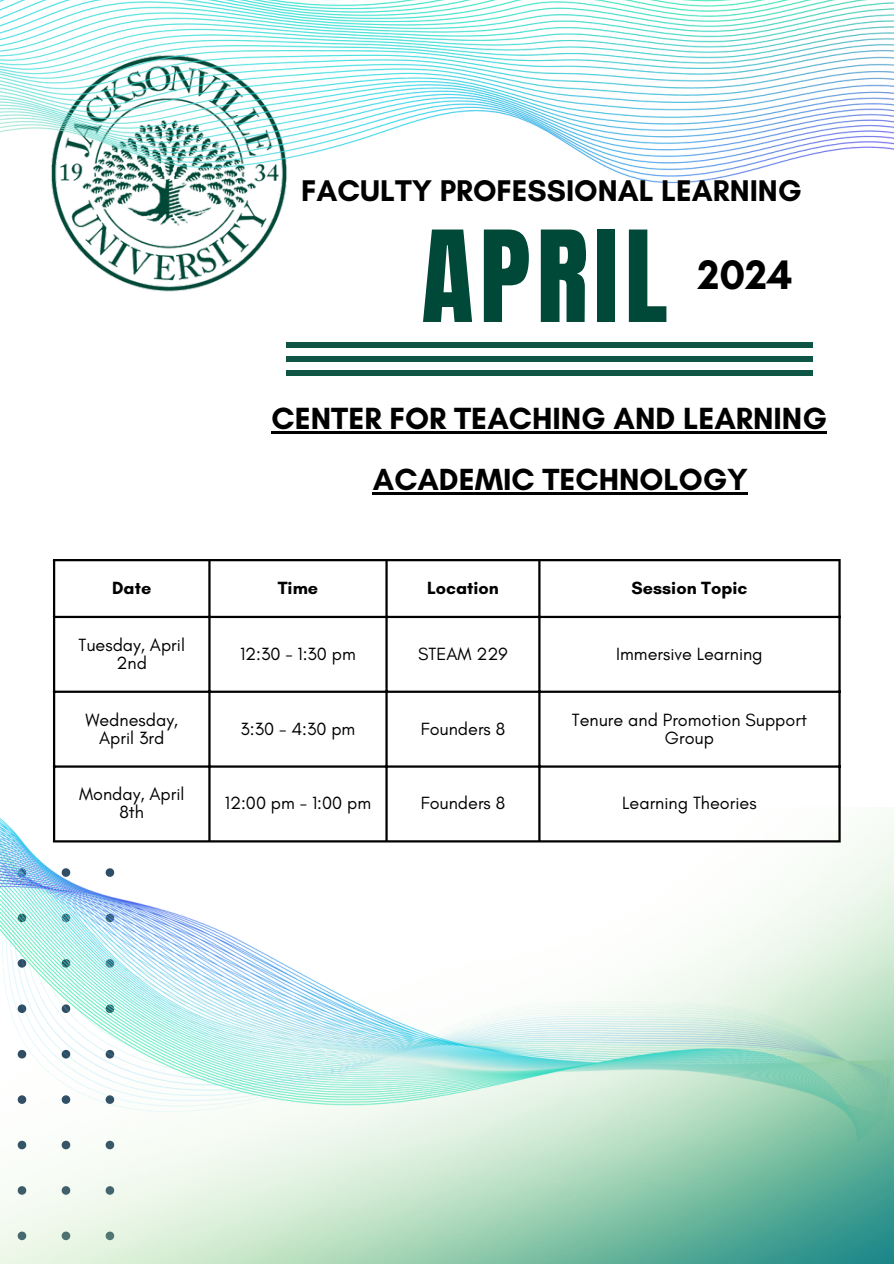
<style>
.page{position:relative;width:894px;height:1264px;background:#fff}
.page>*{position:absolute;margin:0;border:0;box-sizing:border-box;transform-origin:0 0}
.t1{font:107.55px "Anton";letter-spacing:.055em;color:#004837}
.t2{font:700 42px "Glacial Indifference";color:#000}
.t3{font:700 31.2px "Glacial Indifference";color:#000}
.t4{font:700 30.45px "Glacial Indifference";color:#000}
.t5{font:18px/18px "Glacial Indifference";color:#000;text-align:center}
.t6{font:700 18px "Glacial Indifference";color:#000}
</style>
<div class="page">
<img style="left:52px;top:190px;width:234px;height:102px">
<img style="left:0;top:0;width:893px;height:190px">
<img style="left:0;top:807px;width:893px;height:456px">
<div style="left:286px;top:343px;width:526px;height:5px;background:#0e5545"></div>
<div style="left:286px;top:356px;width:526px;height:6px;background:#0e5545"></div>
<div style="left:286px;top:370px;width:526px;height:5px;background:#0e5545"></div>
<hr style="left:271px;top:431px;width:555px;height:2px;background:#000">
<hr style="left:373px;top:492px;width:374px;height:2px;background:#000">
<hr style="left:53px;top:561px;width:2px;height:279px;background:#000">
<hr style="left:208px;top:561px;width:2px;height:279px;background:#000">
<hr style="left:385px;top:561px;width:2px;height:279px;background:#000">
<hr style="left:538px;top:561px;width:2px;height:279px;background:#000">
<hr style="left:838px;top:561px;width:2px;height:279px;background:#000">
<hr style="left:53px;top:559px;width:787px;height:2px;background:#000">
<hr style="left:53px;top:616px;width:787px;height:2px;background:#000">
<hr style="left:53px;top:690px;width:787px;height:3px;background:#000">
<hr style="left:53px;top:765px;width:787px;height:2px;background:#000">
<hr style="left:53px;top:840px;width:787px;height:2px;background:#000">
<p class="t4" style="left:301px;top:172px;width:502px">FACULTY PROFESSIONAL LEARNING</p>
<h2 class="t1" style="left:421px;top:199px;width:247px">APRIL</h2>
<p class="t2" style="left:697px;top:249px;width:96px">2024</p>
<p class="t3" style="left:271px;top:399px;width:556px">CENTER FOR TEACHING AND LEARNING</p>
<p class="t3" style="left:373px;top:460px;width:376px">ACADEMIC TECHNOLOGY</p>
<p class="t6" style="left:112px;top:577px;width:41px">Date</p>
<p class="t6" style="left:278px;top:577px;width:42px">Time</p>
<p class="t6" style="left:427px;top:577px;width:73px">Location</p>
<p class="t6" style="left:631px;top:577px;width:117px">Session Topic</p>
<p class="t5" style="left:78px;top:635px;width:108px">Tuesday, April<br>2nd</p>
<p class="t5" style="left:240px;top:644px;width:117px">12:30 - 1:30 pm</p>
<p class="t5" style="left:418px;top:644px;width:91px">STEAM 229</p>
<p class="t5" style="left:616px;top:644px;width:148px">Immersive Learning</p>
<p class="t5" style="left:85px;top:710px;width:94px">Wednesday,<br>April 3rd</p>
<p class="t5" style="left:240px;top:719px;width:116px">3:30 - 4:30 pm</p>
<p class="t5" style="left:420px;top:719px;width:86px">Founders 8</p>
<p class="t5" style="left:571px;top:710px;width:236px">Tenure and Promotion Support<br>Group</p>
<p class="t5" style="left:79px;top:785px;width:107px">Monday, April<br>8th</p>
<p class="t5" style="left:225px;top:794px;width:148px">12:00 pm - 1:00 pm</p>
<p class="t5" style="left:420px;top:794px;width:86px">Founders 8</p>
<p class="t5" style="left:622px;top:794px;width:136px">Learning Theories</p>
</div>
